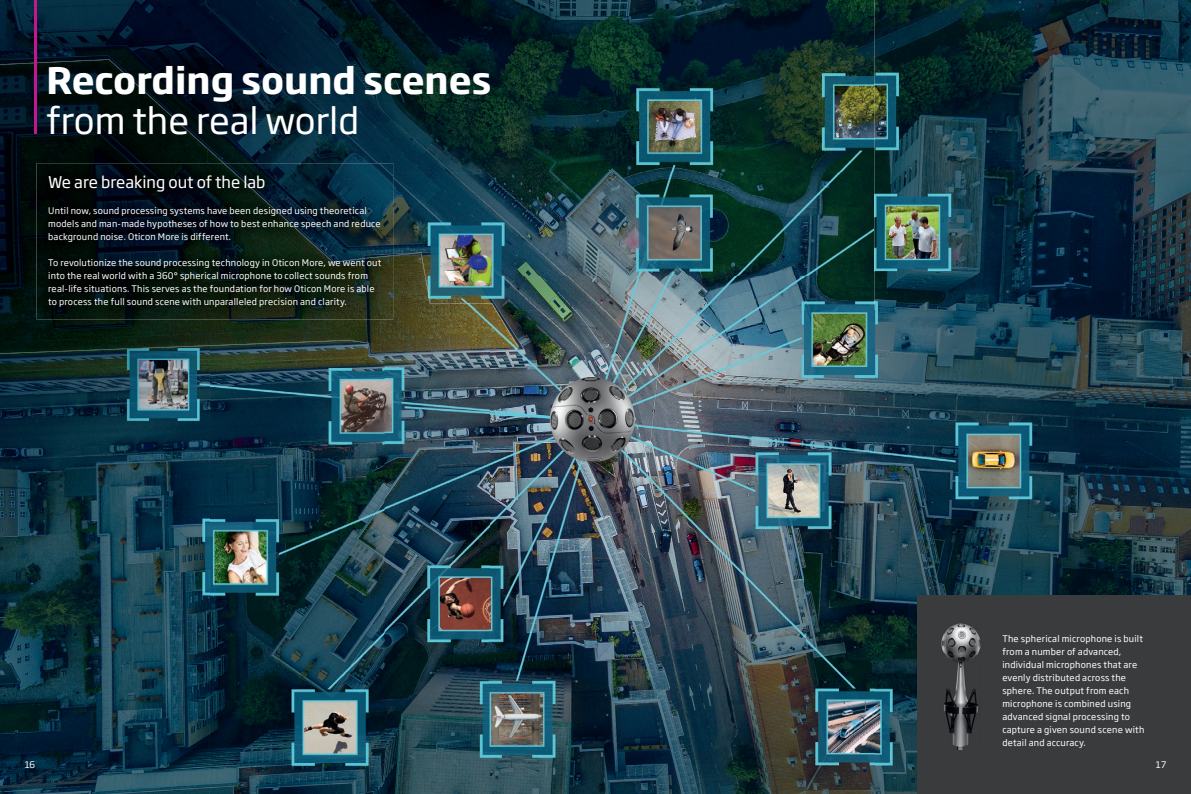
<style>
.page{position:relative;width:1191px;height:794px;background:#fff}
.page>*{position:absolute;margin:0;border:0;box-sizing:border-box;transform-origin:0 0}
.t1{font:700 36px "Soho Gothic Pro";color:#fff}
.t2{font:36px "Soho Gothic Pro";color:#fff}
.t3{font:16px "Soho Gothic Pro";color:#fff}
.t4{font:9px/13px "Soho Gothic Pro";letter-spacing:.02em;color:#fff}
</style>
<div class="page">
<img style="left:874px;top:0;width:317px;height:794px">
<img style="left:0;top:0;width:874px;height:68px">
<img style="left:173px;top:68px;width:701px;height:35px">
<img style="left:182px;top:103px;width:692px;height:34px">
<img style="left:218px;top:137px;width:656px;height:35px">
<img style="left:393px;top:172px;width:481px;height:104px">
<img style="left:451px;top:276px;width:423px;height:34px">
<img style="left:210px;top:355px;width:174px;height:439px">
<img style="left:490px;top:310px;width:384px;height:484px">
<img style="left:0;top:355px;width:210px;height:439px">
<img style="left:384px;top:352px;width:106px;height:442px">
<img style="left:0;top:60px;width:173px;height:130px">
<img style="left:172px;top:117px;width:36px;height:46px">
<img style="left:207px;top:149px;width:16px;height:14px">
<img style="left:0;top:190px;width:69px;height:150px">
<img style="left:381px;top:253px;width:69px;height:101px">
<img style="left:69px;top:319px;width:312px;height:21px">
<img style="left:0;top:59px;width:145px;height:33px">
<img style="left:144px;top:91px;width:38px;height:34px">
<img style="left:180px;top:124px;width:38px;height:34px">
<svg style="left:217px;top:157px;width:7px;height:6px"></svg>
<img style="left:393px;top:252px;width:29px;height:4px">
<img style="left:415px;top:256px;width:36px;height:97px">
<img style="left:450px;top:303px;width:69px;height:49px">
<img style="left:0;top:340px;width:416px;height:15px">
<div style="left:917px;top:595px;width:274px;height:199px;background:#3a3b3c"></div>
<img style="left:941px;top:624px;width:39px;height:125px">
<hr style="left:34px;top:0;width:2px;height:65px;background:#c5168c">
<hr style="left:34px;top:65px;width:2px;height:69px;background:#c5168c">
<img style="left:36px;top:163px;width:357px;height:156px">
<img style="left:223px;top:163px;width:170px;height:99px">
<h1 class="t1" style="left:46px;top:52px;width:446px">Recording sound scenes</h1>
<h1 class="t2" style="left:46px;top:92px;width:314px">from the real world</h1>
<h2 class="t3" style="left:48px;top:170px;width:219px">We are breaking out of the lab</h2>
<p class="t4" style="left:48px;top:204px;width:334px">Until now, sound processing systems have been designed using theoretical models and man-made hypotheses of how to best enhance speech and reduce background noise. Oticon More is different.</p>
<p class="t4" style="left:48px;top:256px;width:335px">To revolutionize the sound processing technology in Oticon More, we went out into the real world with a 360° spherical microphone to collect sounds from real-life situations. This serves as the foundation for how Oticon More is able to process the full sound scene with unparalleled precision and clarity.</p>
<p class="t4" style="left:1002px;top:631px;width:143px">The spherical microphone is built from a number of advanced, individual microphones that are evenly distributed across the sphere. The output from each microphone is combined using advanced signal processing to capture a given sound scene with detail and accuracy.</p>
<p class="t4" style="left:25px;top:757px;width:12px">16</p>
<p class="t4" style="left:1156px;top:757px;width:12px">17</p>
</div>
